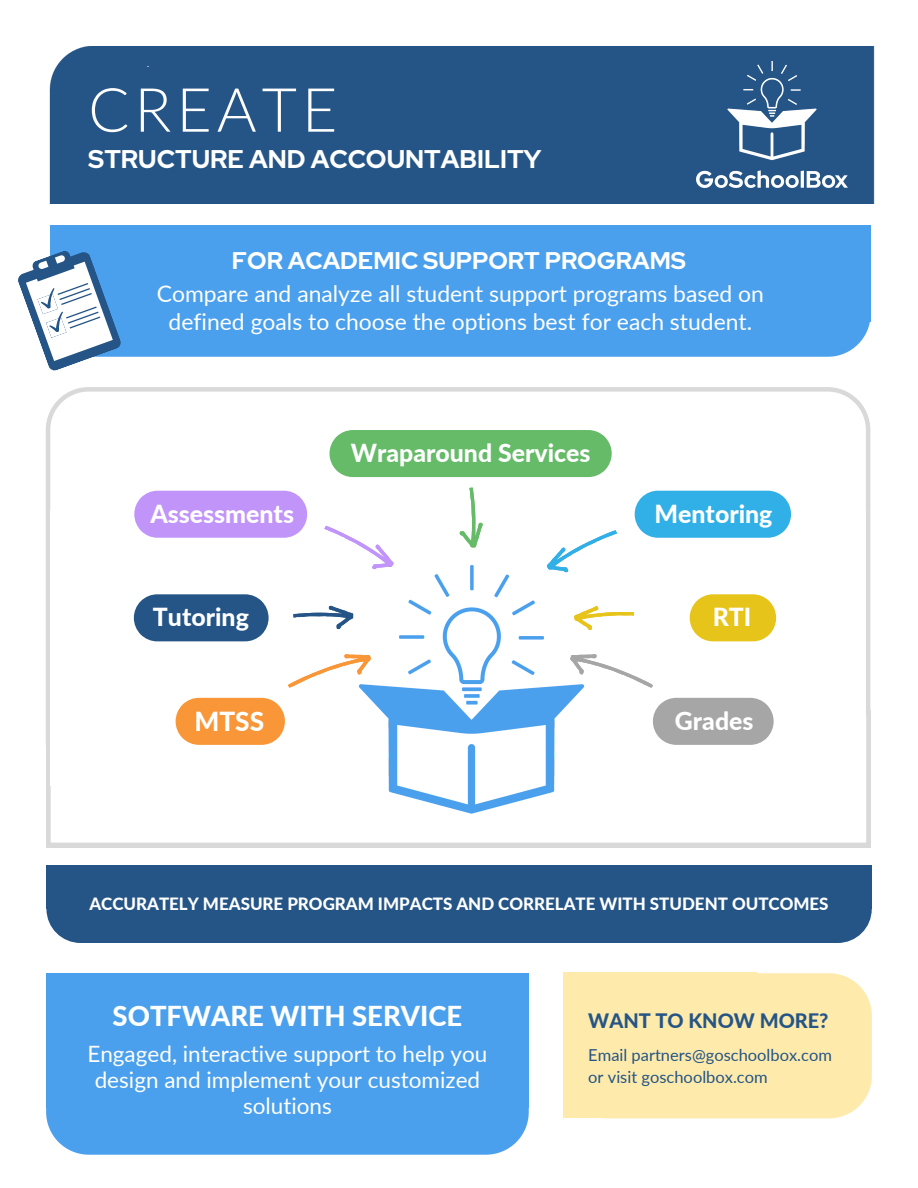
<style>
.page{position:relative;width:918px;height:1188px;background:#fff}
.page>*{position:absolute;margin:0;border:0;box-sizing:border-box;transform-origin:0 0}
.t1{font:300 60.9px "Lato";letter-spacing:.08em;color:#fff}
.t2{font:800 27.45px "Lato";color:#fff}
.t3{font:800 26.25px "Lato";color:#fff}
.t4{font:700 25.5px "Red Hat Display";color:#fff}
.t5{font:800 24.9px "Lato";color:#fff}
.t6{font:700 24px "Red Hat Display";color:#fff}
.t7{font:22.95px/28.2px "Lato";color:#fff;text-align:center}
.t8{font:22.5px/25.8px "Lato";color:#fff;text-align:center}
.t9{font:800 19.95px "Lato";color:#255586}
.t10{font:800 16.95px "Lato";color:#fff}
.t11{font:16.5px/22.5px "Lato";color:#255586}
</style>
<div class="page">
<svg style="left:46px;top:387px;width:824px;height:324px"></svg>
<svg style="left:46px;top:711px;width:825px;height:136px"></svg>
<div style="left:50px;top:510px;width:816px;height:276px;background:#fff"></div>
<img style="left:354px;top:566px;width:233px;height:249px">
<svg style="left:690px;top:594px;width:86px;height:47px;background:#e9ca33"></svg>
<svg style="left:134px;top:594px;width:135px;height:47px;background:#36628f"></svg>
<div style="left:330px;top:430px;width:282px;height:47px;background:#66bb69"></div>
<svg style="left:635px;top:491px;width:156px;height:47px;background:#3eb4e8"></svg>
<svg style="left:134px;top:491px;width:173px;height:47px;background:#c49afa"></svg>
<svg style="left:176px;top:647px;width:199px;height:98px"></svg>
<svg style="left:293px;top:605px;width:61px;height:25px"></svg>
<svg style="left:324px;top:525px;width:74px;height:52px"></svg>
<svg style="left:456px;top:487px;width:29px;height:61px"></svg>
<svg style="left:542px;top:530px;width:76px;height:49px"></svg>
<svg style="left:574px;top:605px;width:60px;height:26px"></svg>
<svg style="left:566px;top:647px;width:208px;height:98px"></svg>
<div style="left:46px;top:866px;width:825px;height:43px;background:#255586"></div>
<div style="left:46px;top:875px;width:826px;height:68px;background:#255586;border-radius:34px"></div>
<div style="left:46px;top:973px;width:483px;height:135px;background:#4ba0ed"></div>
<div style="left:46px;top:1108px;width:483px;height:47px;background:#4ba0ed"></div>
<div style="left:757px;top:973px;width:115px;height:145px;background:#feeaab"></div>
<div style="left:563px;top:973px;width:194px;height:145px;background:#feeaab"></div>
<div style="left:49px;top:47px;width:826px;height:156px;background:#245586"></div>
<div style="left:68px;top:67px;width:771px;height:127px;background:#255586"></div>
<div style="left:50px;top:225px;width:821px;height:132px;background:#4ba0ed;border-radius:43px"></div>
<svg style="left:18px;top:249px;width:105px;height:122px"></svg>
<img style="left:696px;top:62px;width:152px;height:126px">
<h1 class="t1" style="left:88px;top:72px;width:251px">CREATE</h1>
<p class="t4" style="left:88px;top:142px;width:455px">STRUCTURE AND ACCOUNTABILITY</p>
<p class="t6" style="left:232px;top:244px;width:456px">FOR ACADEMIC SUPPORT PROGRAMS</p>
<p class="t7" style="left:157px;top:279px;width:609px">Compare and analyze all student support programs based on defined goals to choose the options best for each student.</p>
<p class="t5" style="left:351px;top:438px;width:241px">Wraparound Services</p>
<p class="t5" style="left:150px;top:498px;width:145px">Assessments</p>
<p class="t5" style="left:655px;top:498px;width:120px">Mentoring</p>
<p class="t5" style="left:153px;top:602px;width:98px">Tutoring</p>
<p class="t5" style="left:713px;top:602px;width:40px">RTI</p>
<p class="t3" style="left:194px;top:705px;width:71px">MTSS</p>
<p class="t5" style="left:675px;top:705px;width:80px">Grades</p>
<p class="t10" style="left:89px;top:894px;width:741px">ACCURATELY MEASURE PROGRAM IMPACTS AND CORRELATE WITH STUDENT OUTCOMES</p>
<p class="t2" style="left:113px;top:999px;width:351px">SOTFWARE WITH SERVICE</p>
<p class="t8" style="left:87px;top:1040px;width:402px">Engaged, interactive support to help you design and implement your customized solutions</p>
<p class="t11" style="left:588px;top:1043px;width:245px">Email partners@goschoolbox.com or visit goschoolbox.com</p>
<p class="t9" style="left:588px;top:1008px;width:242px">WANT TO KNOW MORE?</p>
</div>
